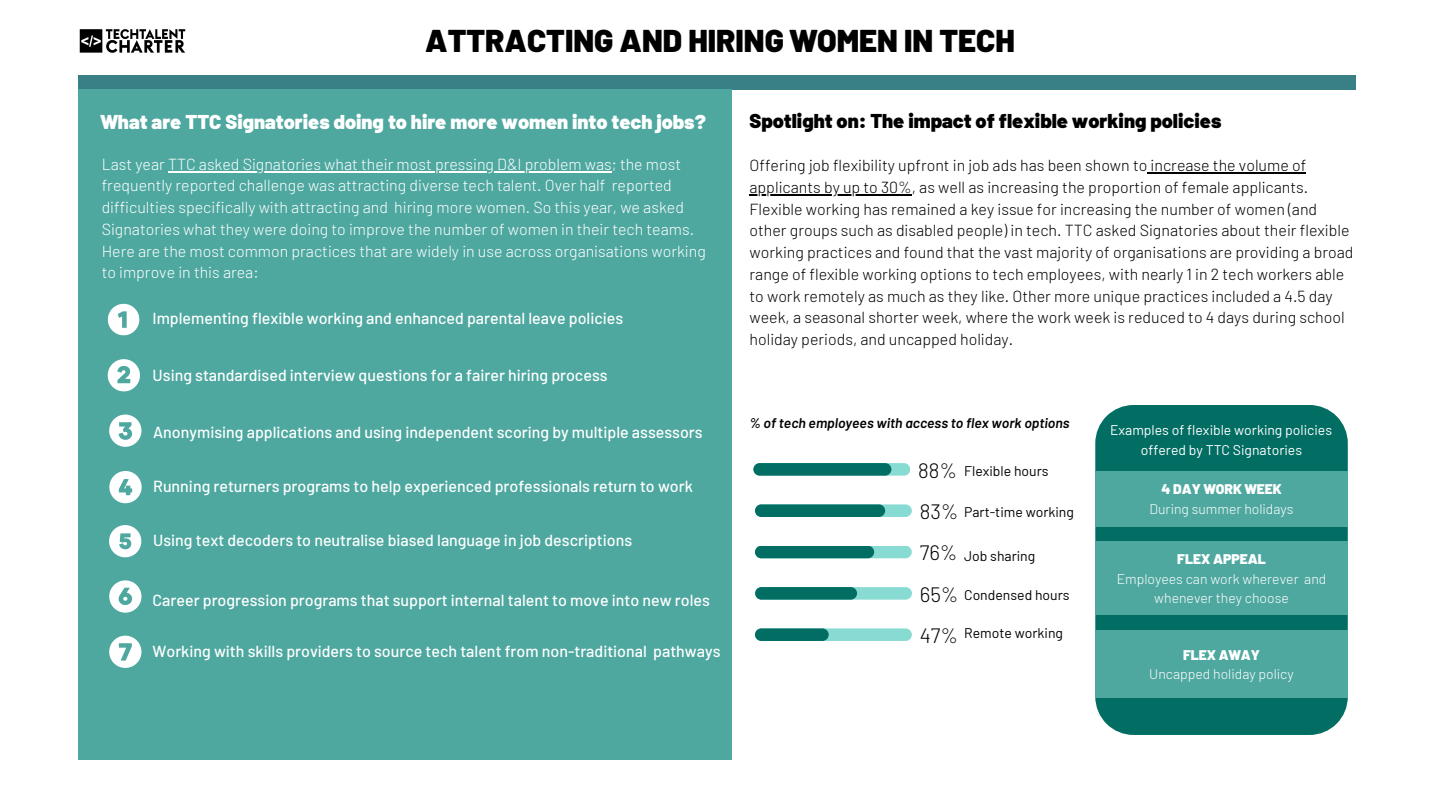
<style>
.page{position:relative;width:1440px;height:810px;background:#fff}
.page>*{position:absolute;margin:0;border:0;box-sizing:border-box;transform-origin:0 0}
.t1{font:900 31.5px "Barlow";color:#000}
.t2{font:300 20.8px "Barlow";color:#000}
.t3{font:900 20px "Barlow";color:#fff}
.t4{font:900 20px "Barlow";color:#000}
.t5{font:300 16px/21.8px "Barlow";color:#000}
.t6{font:500 16px "Barlow";color:#fff}
.t7{font:300 16px/21.8px "Barlow";color:#fff}
.t8{font:300 14px/19.5px "Barlow";color:#fff;text-align:center}
.t9{font:14px "Barlow";color:#000}
.t10{font:14px "Barlow";color:#fff}
.t11{font:italic 600 14px "Barlow";color:#000}
.t12{font:900 14px "Barlow";color:#fff}
</style>
<div class="page">
<hr style="left:1147px;top:173px;width:159px;height:1px;background:#000">
<hr style="left:750px;top:194px;width:162px;height:2px;background:#000">
<svg style="left:1095px;top:405px;width:253px;height:330px;background:#0c746a"></svg>
<div style="left:78px;top:75px;width:1278px;height:15px;background:#388085"></div>
<div style="left:78px;top:90px;width:653px;height:670px;background:#4ea8a0"></div>
<div style="left:1095px;top:471px;width:253px;height:55px;background:#4ea8a0"></div>
<div style="left:1095px;top:542px;width:253px;height:73px;background:#4ea8a0"></div>
<div style="left:1095px;top:630px;width:253px;height:67px;background:#4ea8a0"></div>
<svg style="left:108px;top:304px;width:31px;height:31px"></svg>
<svg style="left:108px;top:359px;width:32px;height:32px"></svg>
<svg style="left:109px;top:415px;width:32px;height:32px"></svg>
<svg style="left:109px;top:471px;width:33px;height:32px"></svg>
<svg style="left:109px;top:525px;width:32px;height:32px"></svg>
<svg style="left:109px;top:580px;width:32px;height:33px"></svg>
<svg style="left:109px;top:636px;width:32px;height:32px"></svg>
<div style="left:753px;top:463px;width:157px;height:13px;background:#88dbd3;border-radius:6px"></div>
<div style="left:753px;top:463px;width:138px;height:13px;background:#016d63;border-radius:6px"></div>
<div style="left:755px;top:504px;width:157px;height:13px;background:#88dbd3;border-radius:6px"></div>
<div style="left:755px;top:504px;width:130px;height:13px;background:#016d63;border-radius:6px"></div>
<div style="left:755px;top:546px;width:157px;height:12px;background:#88dbd3;border-radius:6px"></div>
<div style="left:755px;top:546px;width:119px;height:12px;background:#016d63;border-radius:6px"></div>
<div style="left:755px;top:587px;width:157px;height:13px;background:#88dbd3;border-radius:6px"></div>
<div style="left:755px;top:587px;width:102px;height:13px;background:#016d63;border-radius:6px"></div>
<div style="left:755px;top:628px;width:157px;height:13px;background:#88dbd3;border-radius:6px"></div>
<div style="left:755px;top:628px;width:74px;height:13px;background:#016d63;border-radius:6px"></div>
<img style="left:79px;top:29px;width:107px;height:24px">
<hr style="left:168px;top:171px;width:444px;height:2px;background:#fff">
<p class="t1" style="left:425px;top:20px;width:591px">ATTRACTING AND HIRING WOMEN IN TECH</p>
<p class="t3" style="left:101px;top:109px;width:607px">What are TTC Signatories doing to hire more women into tech jobs?</p>
<p class="t4" style="left:750px;top:108px;width:473px">Spotlight on: The impact of flexible working policies</p>
<p class="t7" style="left:102px;top:152px;width:606px">Last year TTC asked Signatories what their most pressing D&amp;I problem was; the most frequently reported challenge was attracting diverse tech talent. Over half reported difficulties specifically with attracting and hiring more women. So this year, we asked Signatories what they were doing to improve the number of women in their tech teams.<br>Here are the most common practices that are widely in use across organisations working to improve in this area:</p>
<p class="t6" style="left:153px;top:308px;width:472px">Implementing flexible working and enhanced parental leave policies</p>
<p class="t6" style="left:153px;top:365px;width:457px">Using standardised interview questions for a fairer hiring process</p>
<p class="t6" style="left:153px;top:422px;width:551px">Anonymising applications and using independent scoring by multiple assessors</p>
<p class="t6" style="left:153px;top:476px;width:541px">Running returners programs to help experienced professionals return to work</p>
<p class="t6" style="left:153px;top:530px;width:480px">Using text decoders to neutralise biased language in job descriptions</p>
<p class="t6" style="left:153px;top:590px;width:559px">Career progression programs that support internal talent to move into new roles</p>
<p class="t6" style="left:153px;top:641px;width:569px">Working with skills providers to source tech talent from non-traditional pathways</p>
<p class="t5" style="left:750px;top:154px;width:605px">Offering job flexibility upfront in job ads has been shown to increase the volume of applicants by up to 30%, as well as increasing the proportion of female applicants.<br>Flexible working has remained a key issue for increasing the number of women (and other groups such as disabled people) in tech. TTC asked Signatories about their flexible working practices and found that the vast majority of organisations are providing a broad range of flexible working options to tech employees, with nearly 1 in 2 tech workers able to work remotely as much as they like. Other more unique practices included a 4.5 day week, a seasonal shorter week, where the work week is reduced to 4 days during school holiday periods, and uncapped holiday.</p>
<p class="t11" style="left:750px;top:414px;width:322px">% of tech employees with access to flex work options</p>
<p class="t2" style="left:918px;top:457px;width:41px">88%</p>
<p class="t2" style="left:920px;top:498px;width:40px">83%</p>
<p class="t2" style="left:920px;top:539px;width:39px">76%</p>
<p class="t2" style="left:920px;top:581px;width:40px">65%</p>
<p class="t2" style="left:920px;top:622px;width:40px">47%</p>
<p class="t9" style="left:964px;top:462px;width:86px">Flexible hours</p>
<p class="t9" style="left:964px;top:503px;width:111px">Part-time working</p>
<p class="t9" style="left:964px;top:547px;width:73px">Job sharing</p>
<p class="t9" style="left:964px;top:586px;width:107px">Condensed hours</p>
<p class="t9" style="left:964px;top:624px;width:100px">Remote working</p>
<p class="t10" style="left:1110px;top:421px;width:224px">Examples of flexible working policies</p>
<p class="t10" style="left:1141px;top:441px;width:163px">offered by TTC Signatories</p>
<p class="t12" style="left:1161px;top:480px;width:122px">4 DAY WORK WEEK</p>
<p class="t8" style="left:1150px;top:498px;width:146px">During summer holidays</p>
<p class="t12" style="left:1177px;top:550px;width:90px">FLEX APPEAL</p>
<p class="t8" style="left:1117px;top:568px;width:211px">Employees can work wherever and whenever they choose</p>
<p class="t12" style="left:1183px;top:646px;width:78px">FLEX AWAY</p>
<p class="t8" style="left:1149px;top:664px;width:146px">Uncapped holiday policy</p>
</div>
